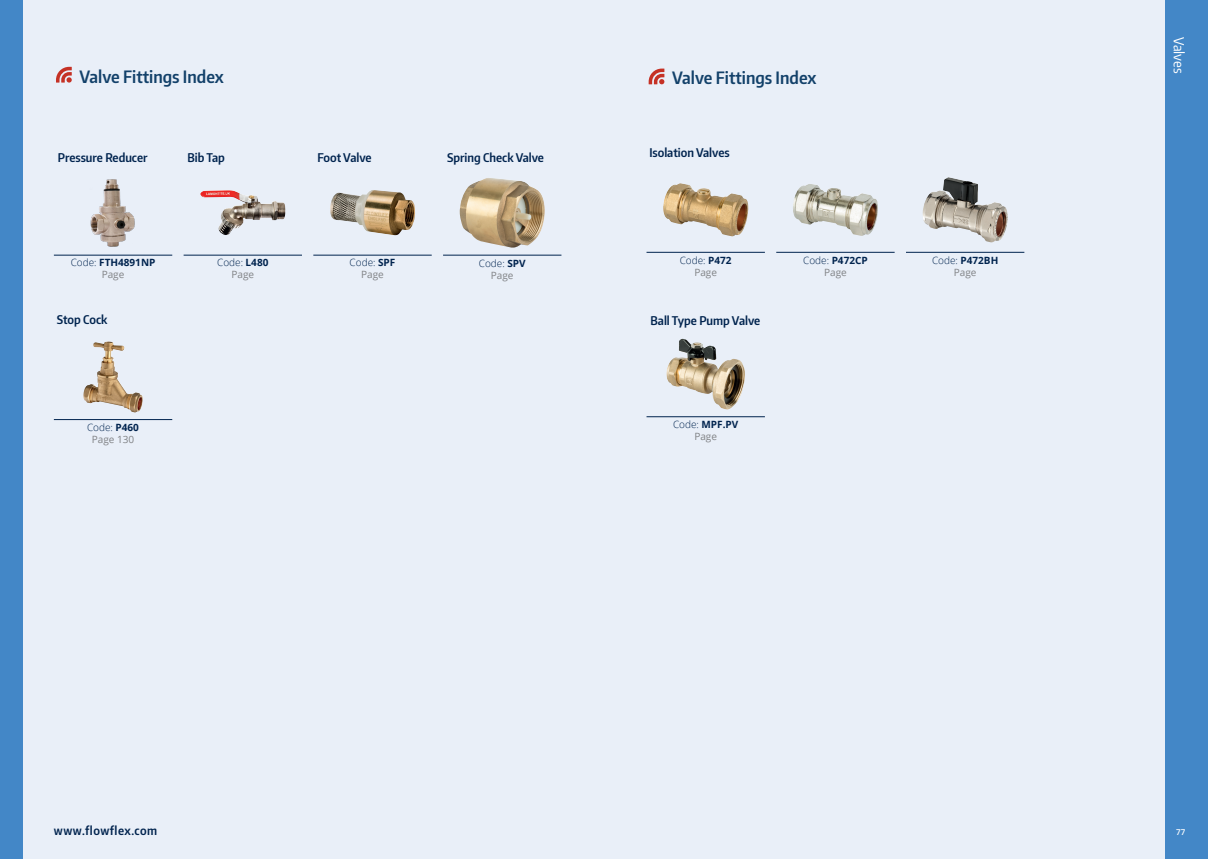
<style>
.page{position:relative;width:1208px;height:859px;background:#e9eff8}
.page>*{position:absolute;margin:0;border:0;box-sizing:border-box;transform-origin:0 0}
._00_page_head{font:600 17px "Encode Sans Condensed";color:#13416a}
._00_side_head{font:14px "Encode Sans Condensed";color:#fff}
._00_url{font:600 12px "Encode Sans Condensed";color:#00234e}
._00_url-2{font:600 12px "Encode Sans Condensed";letter-spacing:.04em;color:#00234e}
.t1{font:700 10px/12px "Open Sans";color:#00234e;text-align:center}
.t2{font:300 10px/12px "Open Sans";color:#00234e;text-align:center}
.t3{font:10px/12px "Open Sans";color:#808285;text-align:center}
._00_folio{font:600 8px "Open Sans";color:#fff}
.s1{font-weight:300}
.s2{font-weight:400;color:#808285}
.s3{font-weight:700}
.s4{font-weight:300;color:#00234e}
.s5{font-weight:700;color:#00234e}
</style>
<div class="page">
<hr style="left:54px;top:255px;width:118px;height:1px;background:#00234e">
<hr style="left:184px;top:255px;width:118px;height:1px;background:#00234e">
<hr style="left:313px;top:255px;width:119px;height:1px;background:#00234e">
<hr style="left:443px;top:255px;width:118px;height:1px;background:#00234e">
<hr style="left:54px;top:419px;width:118px;height:1px;background:#00234e">
<img style="left:90px;top:179px;width:45px;height:68px">
<img style="left:200px;top:190px;width:85px;height:45px">
<img style="left:330px;top:190px;width:85px;height:46px">
<img style="left:459px;top:178px;width:86px;height:70px">
<img style="left:83px;top:342px;width:60px;height:70px">
<hr style="left:646px;top:252px;width:119px;height:1px;background:#00234e">
<hr style="left:776px;top:252px;width:118px;height:1px;background:#00234e">
<hr style="left:646px;top:417px;width:119px;height:1px;background:#00234e">
<hr style="left:906px;top:252px;width:118px;height:1px;background:#00234e">
<img style="left:663px;top:183px;width:85px;height:54px">
<img style="left:793px;top:184px;width:85px;height:52px">
<img style="left:922px;top:177px;width:85px;height:65px">
<img style="left:666px;top:339px;width:79px;height:71px">
<div style="left:0;top:0;width:23px;height:859px;background:#4387c7"></div>
<div style="left:1165px;top:0;width:43px;height:859px;background:#4387c7"></div>
<svg style="left:56px;top:67px;width:16px;height:16px"></svg>
<svg style="left:648px;top:69px;width:16px;height:15px"></svg>
<p class="_00_page_head" style="left:80px;top:65px;width:146px">Valve Fittings Index</p>
<p class="_00_page_head" style="left:672px;top:67px;width:146px">Valve Fittings Index</p>
<p class="_00_side_head" style="left:1188px;top:37px;width:38px;rotate:90deg">Valves</p>
<p class="_00_url" style="left:58px;top:150px;width:91px">Pressure Reducer</p>
<p class="_00_url" style="left:188px;top:150px;width:39px">Bib Tap</p>
<p class="_00_url" style="left:317px;top:150px;width:56px">Foot Valve</p>
<p class="_00_url" style="left:447px;top:150px;width:98px">Spring Check Valve</p>
<p class="_00_url" style="left:649px;top:145px;width:82px">Isolation Valves</p>
<p class="t1" style="left:71px;top:256px;width:86px"><span class="s1">Code:</span> FTH4891NP<br><span class="s2">Page</span></p>
<p class="t2" style="left:217px;top:256px;width:53px">Code: <span class="s3">L480<br></span><span class="s2">Page</span></p>
<p class="t2" style="left:350px;top:256px;width:47px">Code: <span class="s3">SPF<br></span><span class="s2">Page</span></p>
<p class="t2" style="left:479px;top:257px;width:48px">Code: <span class="s3">SPV<br></span><span class="s2">Page</span></p>
<p class="_00_url" style="left:57px;top:312px;width:52px">Stop Cock</p>
<p class="t2" style="left:680px;top:254px;width:53px">Code: <span class="s3">P472<br></span><span class="s2">Page</span></p>
<p class="t1" style="left:803px;top:254px;width:66px"><span class="s1">Code:</span> P472CP<br><span class="s2">Page</span></p>
<p class="t1" style="left:932px;top:254px;width:68px"><span class="s1">Code:</span> P472BH<br><span class="s2">Page</span></p>
<p class="_00_url" style="left:650px;top:313px;width:111px">Ball Type Pump Valve</p>
<p class="t3" style="left:87px;top:421px;width:53px"><span class="s4">Code:</span> <span class="s5">P460<br></span>Page 130</p>
<p class="t1" style="left:673px;top:418px;width:67px"><span class="s1">Code:</span> MPF.PV<br><span class="s2">Page</span></p>
<p class="_00_url-2" style="left:54px;top:822px;width:105px">www.flowflex.com</p>
<p class="_00_folio" style="left:1176px;top:826px;width:11px">77</p>
</div>
